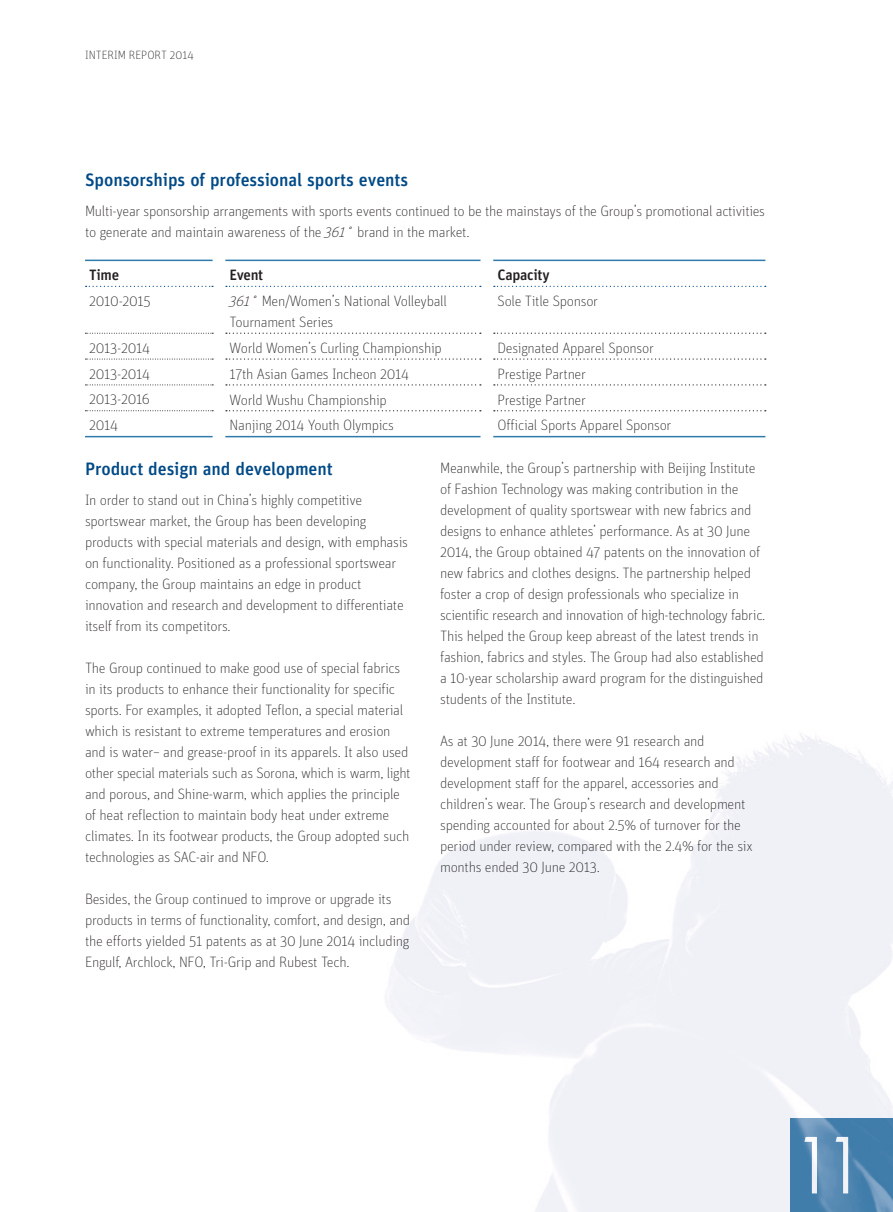
<style>
.page{position:relative;width:893px;height:1212px;background:#fff}
.page>*{position:absolute;margin:0;border:0;box-sizing:border-box;transform-origin:0 0}
.t1{font:300 condensed 75px "Futura Std";color:#fff}
.Heading_2{font:500 18px "Unit";letter-spacing:-.005em;color:#004a87}
.Body_Text{font:100 15px/21px "Unit";letter-spacing:-.02em;color:#231f20}
.Body_Text-2{font:500 15px "Unit";letter-spacing:-.02em;color:#231f20}
.t2{font:100 12px "Unit";color:#231f20}
.s1{font-style:italic}
</style>
<div class="page">
<img style="left:385px;top:733px;width:508px;height:479px">
<p class="t2" style="left:85px;top:48px;width:110px">INTERIM REPORT 2014</p>
<p class="Heading_2" style="left:85px;top:169px;width:325px">Sponsorships of professional sports events</p>
<p class="Body_Text" style="left:85px;top:200px;width:682px">Multi-year sponsorship arrangements with sports events continued to be the mainstays of the Group’s promotional activities to generate and maintain awareness of the<span class="s1">361˚</span>brand in the market.</p>
<p class="Body_Text-2" style="left:89px;top:266px;width:31px">Time</p>
<p class="Body_Text-2" style="left:230px;top:266px;width:35px">Event</p>
<p class="Body_Text-2" style="left:497px;top:266px;width:54px">Capacity</p>
<p class="Body_Text" style="left:89px;top:290px;width:63px">2010-2015</p>
<p class="Body_Text" style="left:228px;top:290px;width:220px"><span class="s1">361˚</span>Men/Women’s National Volleyball<br>Tournament Series</p>
<p class="Body_Text" style="left:497px;top:290px;width:102px">Sole Title Sponsor</p>
<p class="Body_Text" style="left:89px;top:337px;width:62px">2013-2014</p>
<p class="Body_Text" style="left:230px;top:337px;width:214px">World Women’s Curling Championship</p>
<p class="Body_Text" style="left:497px;top:337px;width:158px">Designated Apparel Sponsor</p>
<p class="Body_Text" style="left:89px;top:363px;width:62px">2013-2014</p>
<p class="Body_Text" style="left:230px;top:363px;width:181px">17th Asian Games Incheon 2014</p>
<p class="Body_Text" style="left:497px;top:363px;width:90px">Prestige Partner</p>
<p class="Body_Text" style="left:89px;top:389px;width:62px">2013-2016</p>
<p class="Body_Text" style="left:230px;top:389px;width:159px">World Wushu Championship</p>
<p class="Body_Text" style="left:497px;top:389px;width:90px">Prestige Partner</p>
<p class="Body_Text" style="left:89px;top:415px;width:30px">2014</p>
<p class="Body_Text" style="left:230px;top:415px;width:166px">Nanjing 2014 Youth Olympics</p>
<p class="Body_Text" style="left:497px;top:415px;width:175px">Official Sports Apparel Sponsor</p>
<p class="Heading_2" style="left:85px;top:458px;width:249px">Product design and development</p>
<p class="Body_Text" style="left:85px;top:489px;width:324px">In order to stand out in China’s highly competitive sportswear market, the Group has been developing products with special materials and design, with emphasis on functionality. Positioned as a professional sportswear company, the Group maintains an edge in product innovation and research and development to differentiate itself from its competitors.</p>
<p class="Body_Text" style="left:85px;top:657px;width:327px">The Group continued to make good use of special fabrics in its products to enhance their functionality for specific sports. For examples, it adopted Teflon, a special material which is resistant to extreme temperatures and erosion and is water– and grease-proof in its apparels. It also used other special materials such as Sorona, which is warm, light and porous, and Shine-warm, which applies the principle of heat reflection to maintain body heat under extreme climates. In its footwear products, the Group adopted such technologies as SAC-air and NFO.</p>
<p class="Body_Text" style="left:85px;top:888px;width:326px">Besides, the Group continued to improve or upgrade its products in terms of functionality, comfort, and design, and the efforts yielded 51 patents as at 30 June 2014 including Engulf, Archlock, NFO, Tri-Grip and Rubest Tech.</p>
<p class="Body_Text" style="left:440px;top:457px;width:327px">Meanwhile, the Group’s partnership with Beijing Institute of Fashion Technology was making contribution in the development of quality sportswear with new fabrics and designs to enhance athletes’ performance. As at 30 June 2014, the Group obtained 47 patents on the innovation of new fabrics and clothes designs. The partnership helped foster a crop of design professionals who specialize in scientific research and innovation of high-technology fabric.<br>This helped the Group keep abreast of the latest trends in fashion, fabrics and styles. The Group had also established a 10-year scholarship award program for the distinguished students of the Institute.</p>
<p class="Body_Text" style="left:440px;top:730px;width:314px">As at 30 June 2014, there were 91 research and development staff for footwear and 164 research and development staff for the apparel, accessories and children’s wear. The Group’s research and development spending accounted for about 2.5% of turnover for the period under review, compared with the 2.4% for the six months ended 30 June 2013.</p>
<h1 class="t1" style="left:798px;top:1121px;width:64px">11</h1>
</div>
